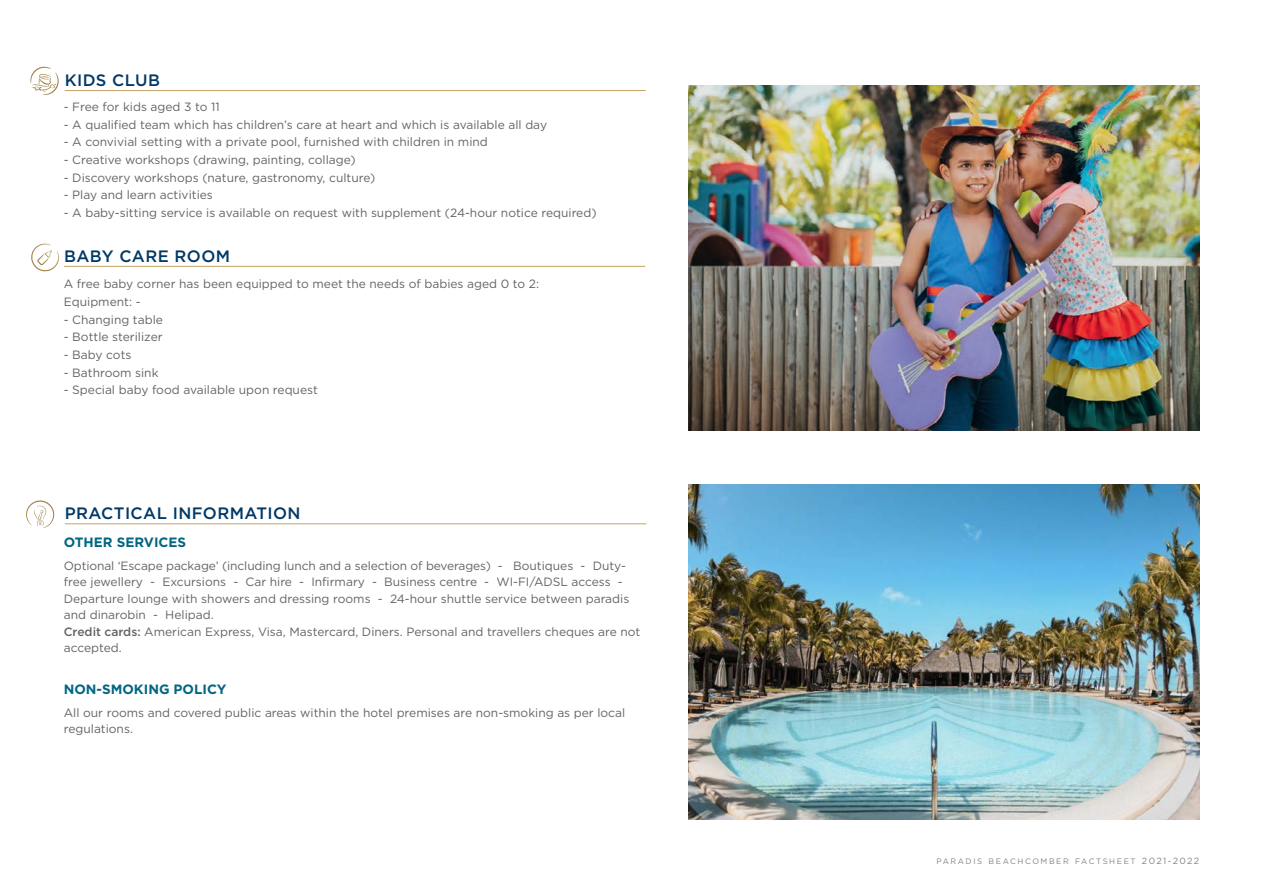
<style>
.page{position:relative;width:1263px;height:893px;background:#fff}
.page>*{position:absolute;margin:0;border:0;box-sizing:border-box;transform-origin:0 0}
.t1{font:500 16.5px "Gotham";letter-spacing:.025em;color:#003866}
.t2{font:700 13.5px "Gotham";color:#006682}
.t3{font:12px/16.5px "Gotham";color:#636366}
.t4{font:7.8px "Gotham";letter-spacing:.2em;color:#808285}
.s1{font-weight:500}
.s2{font-size:9px}
</style>
<div class="page">
<img style="left:688px;top:85px;width:511px;height:346px">
<img style="left:688px;top:485px;width:511px;height:334px">
<hr style="left:65px;top:90px;width:581px;height:1px;background:#c4a265">
<svg style="left:31px;top:67px;width:28px;height:28px"></svg>
<hr style="left:64px;top:266px;width:581px;height:1px;background:#c4a265">
<svg style="left:31px;top:244px;width:28px;height:27px"></svg>
<hr style="left:65px;top:523px;width:581px;height:1px;background:#c4a265">
<svg style="left:26px;top:500px;width:28px;height:28px"></svg>
<p class="t1" style="left:65px;top:74px;width:97px">KIDS CLUB</p>
<p class="t3" style="left:64px;top:99px;width:157px">- Free for kids aged 3 to 11</p>
<p class="t3" style="left:64px;top:117px;width:485px">- A qualified team which has children’s care at heart and which is available all day</p>
<p class="t3" style="left:64px;top:135px;width:426px">- A convivial setting with a private pool, furnished with children in mind</p>
<p class="t3" style="left:64px;top:152px;width:293px">- Creative workshops (drawing, painting, collage)</p>
<p class="t3" style="left:64px;top:170px;width:313px">- Discovery workshops (nature, gastronomy, culture)</p>
<p class="t3" style="left:64px;top:188px;width:151px">- Play and learn activities</p>
<p class="t3" style="left:64px;top:205px;width:534px">- A baby-sitting service is available on request with supplement (24-hour notice required)</p>
<p class="t1" style="left:64px;top:250px;width:167px">BABY CARE ROOM</p>
<p class="t3" style="left:64px;top:277px;width:477px">A free baby corner has been equipped to meet the needs of babies aged 0 to 2:</p>
<p class="t3" style="left:64px;top:294px;width:78px">Equipment: -</p>
<p class="t3" style="left:64px;top:312px;width:101px">- Changing table</p>
<p class="t3" style="left:64px;top:330px;width:100px">- Bottle sterilizer</p>
<p class="t3" style="left:64px;top:347px;width:69px">- Baby cots</p>
<p class="t3" style="left:64px;top:365px;width:96px">- Bathroom sink</p>
<p class="t3" style="left:64px;top:383px;width:256px">- Special baby food available upon request</p>
<p class="t1" style="left:65px;top:507px;width:237px">PRACTICAL INFORMATION</p>
<p class="t2" style="left:64px;top:537px;width:124px">OTHER SERVICES</p>
<p class="t3" style="left:64px;top:558px;width:567px">Optional ‘Escape package’ (including lunch and a selection of beverages) - Boutiques - Duty&shy;free jewellery - Excursions - Car hire - Infirmary - Business centre - WI-FI/ADSL access - Departure lounge with showers and dressing rooms - 24-hour shuttle service between paradis and dinarobin - Helipad.</p>
<p class="t3" style="left:64px;top:624px;width:578px"><span class="s1">Credit cards:</span> American Express, Visa, Mastercard, Diners. Personal and travellers cheques are not accepted.</p>
<p class="t2" style="left:64px;top:684px;width:164px">NON-SMOKING POLICY</p>
<p class="t3" style="left:64px;top:705px;width:563px;line-height:16px">All our rooms and covered public areas within the hotel premises are non-smoking as per local regulations.</p>
<p class="t4" style="left:936px;top:858px;width:264px">PARADIS BEACHCOMBER FACTSHEET <span class="s2">2021-2022</span></p>
</div>
